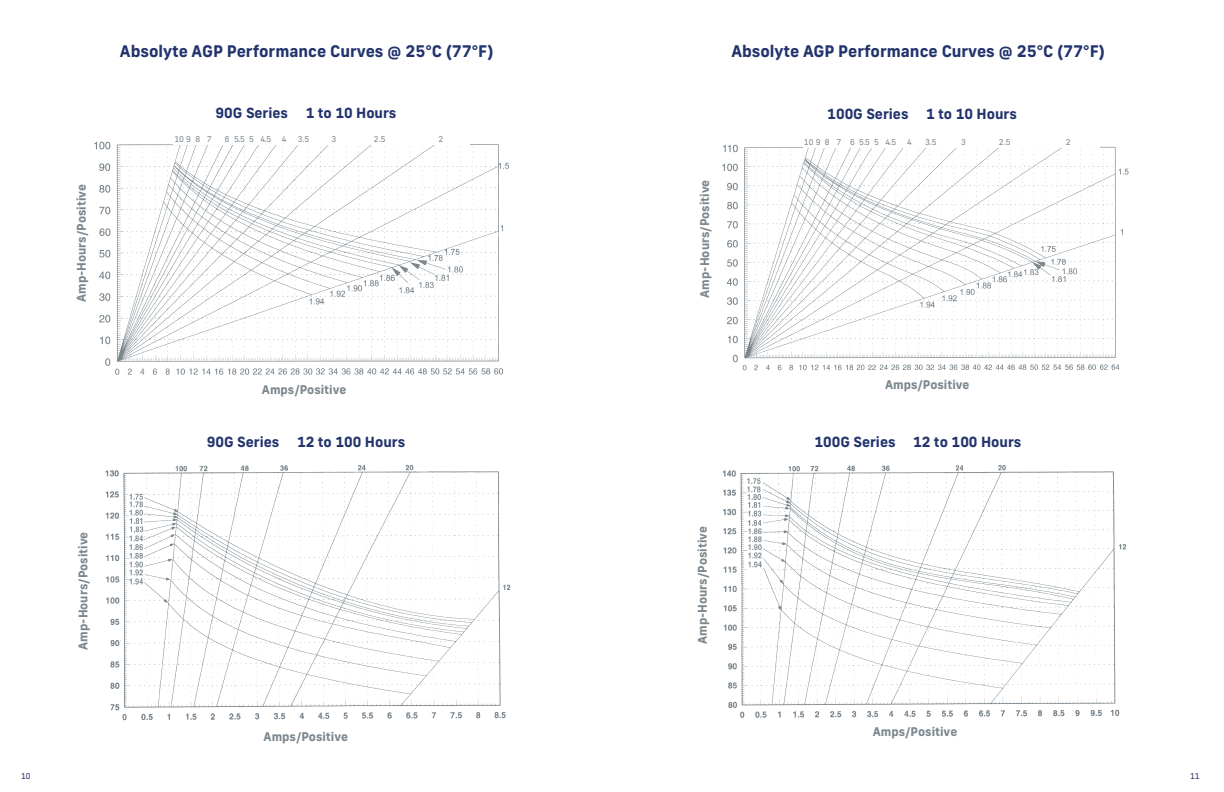
<style>
.page{position:relative;width:1224px;height:792px;background:#fff}
.page>*{position:absolute;margin:0;border:0;box-sizing:border-box;transform-origin:0 0}
.t1{font:700 16px "New Frank";color:#22336d}
.t2{font:700 14px "New Frank";color:#22336d}
.t3{font:700 12px "New Frank";color:#7b868d}
.t4{font:8px "New Frank";color:#7b868d}
.t5{font:8px "New Frank";color:#22336d}
</style>
<div class="page">
<img style="left:105px;top:464px;width:406px;height:257px">
<img style="left:94px;top:141px;width:415px;height:234px">
<div style="left:173px;top:131px;width:297px;height:14px;background:#fff"></div>
<img style="left:722px;top:465px;width:404px;height:253px">
<img style="left:722px;top:144px;width:407px;height:227px">
<div style="left:803px;top:134px;width:297px;height:14px;background:#fff"></div>
<h1 class="t1" style="left:120px;top:41px;width:375px">Absolyte AGP Performance Curves @ 25°C (77°F)</h1>
<h1 class="t1" style="left:731px;top:41px;width:375px">Absolyte AGP Performance Curves @ 25°C (77°F)</h1>
<p class="t3" style="left:74px;top:302px;width:119px;rotate:-90deg">Amp-Hours/Positive</p>
<p class="t3" style="left:75px;top:650px;width:119px;rotate:-90deg">Amp-Hours/Positive</p>
<p class="t2" style="left:216px;top:104px;width:74px">90G Series</p>
<p class="t2" style="left:306px;top:104px;width:92px">1 to 10 Hours</p>
<p class="t4" style="left:174px;top:134px;width:39px">10 9 8 7</p>
<p class="t4" style="left:225px;top:134px;width:48px">6 5.5 5 4.5</p>
<p class="t4" style="left:282px;top:134px;width:6px">4</p>
<p class="t4" style="left:298px;top:134px;width:13px">3.5</p>
<p class="t4" style="left:332px;top:134px;width:6px">3</p>
<p class="t4" style="left:374px;top:134px;width:13px">2.5</p>
<p class="t4" style="left:439px;top:134px;width:6px">2</p>
<p class="t3" style="left:262px;top:381px;width:86px">Amps/Positive</p>
<p class="t2" style="left:207px;top:432px;width:74px">90G Series</p>
<p class="t2" style="left:297px;top:432px;width:110px">12 to 100 Hours</p>
<p class="t3" style="left:264px;top:729px;width:86px">Amps/Positive</p>
<p class="t3" style="left:697px;top:298px;width:119px;rotate:-90deg">Amp-Hours/Positive</p>
<p class="t3" style="left:695px;top:644px;width:119px;rotate:-90deg">Amp-Hours/Positive</p>
<p class="t2" style="left:827px;top:105px;width:83px">100G Series</p>
<p class="t2" style="left:926px;top:105px;width:92px">1 to 10 Hours</p>
<p class="t4" style="left:804px;top:137px;width:94px">10 9 8 7 6 5.5 5 4.5</p>
<p class="t4" style="left:907px;top:137px;width:6px">4</p>
<p class="t4" style="left:925px;top:137px;width:13px">3.5</p>
<p class="t4" style="left:961px;top:137px;width:6px">3</p>
<p class="t4" style="left:999px;top:137px;width:13px">2.5</p>
<p class="t4" style="left:1066px;top:137px;width:6px">2</p>
<p class="t3" style="left:885px;top:377px;width:86px">Amps/Positive</p>
<p class="t2" style="left:814px;top:432px;width:83px">100G Series</p>
<p class="t2" style="left:913px;top:432px;width:110px">12 to 100 Hours</p>
<p class="t3" style="left:873px;top:723px;width:86px">Amps/Positive</p>
<p class="t5" style="left:21px;top:771px;width:11px">10</p>
<p class="t5" style="left:1190px;top:771px;width:11px">11</p>
</div>
